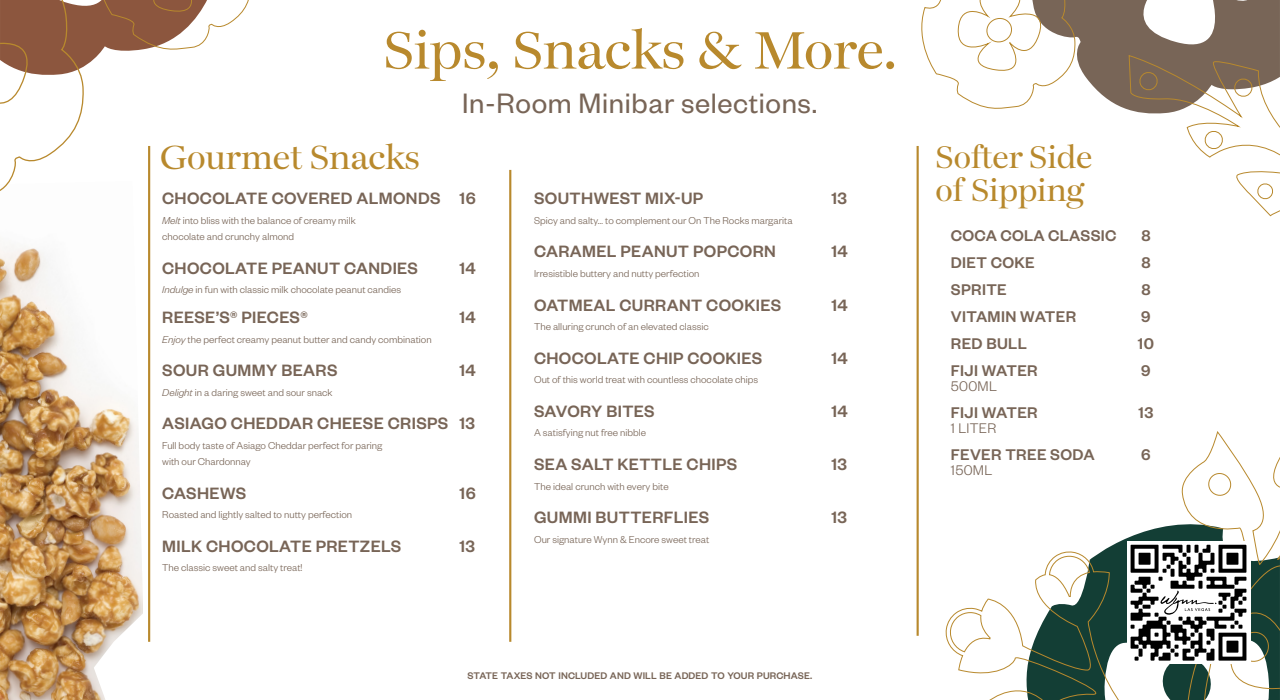
<style>
.page{position:relative;width:1280px;height:700px;background:#fff}
.page>*{position:absolute;margin:0;border:0;box-sizing:border-box;transform-origin:0 0}
.t1{font:51.8px "Monday";color:#b8892d}
.t2{font:33px "Monday";color:#b8892d}
.t3{font:30.8px "Founders Grotesk";letter-spacing:.02em;color:#786557}
.t4{font:30.8px/32.4px "Monday";color:#b8892d}
.t5{font:500 18px "Founders Grotesk";letter-spacing:.02em;color:#786557}
.t6{font:500 17px "Founders Grotesk";letter-spacing:.02em;color:#786557}
.t7{font:300 15.3px "Founders Grotesk";letter-spacing:.02em;color:#786557}
.t8{font:300 11px/16.2px "Founders Grotesk";color:#786557}
.t9{font:500 10.5px "Founders Grotesk";letter-spacing:.01em;color:#786557}
.s1{font-style:italic}
</style>
<div class="page">
<img style="left:0;top:245px;width:143px;height:455px">
<svg style="left:921px;top:0;width:359px;height:110px"></svg>
<svg style="left:0;top:0;width:249px;height:206px"></svg>
<svg style="left:945px;top:431px;width:335px;height:269px"></svg>
<svg style="left:1128px;top:22px;width:152px;height:195px"></svg>
<hr style="left:148px;top:146px;width:2px;height:496px;background:#b8892d">
<hr style="left:509px;top:170px;width:2px;height:472px;background:#b8892d">
<hr style="left:917px;top:146px;width:2px;height:490px;background:#b8892d">
<div style="left:1127px;top:541px;width:123px;height:123px;background:linear-gradient(to right,#fff,#fff)"></div>
<svg style="left:1131px;top:545px;width:115px;height:116px"></svg>
<h1 class="t1" style="left:383px;top:17px;width:515px">Sips, Snacks &amp; More.</h1>
<h3 class="t3" style="left:462px;top:84px;width:356px">In-Room Minibar selections.</h3>
<h2 class="t2" style="left:160px;top:136px;width:261px">Gourmet Snacks</h2>
<h3 class="t4" style="left:936px;top:142px;width:158px">Softer Side of Sipping</h3>
<h3 class="t6" style="left:951px;top:225px;width:167px">COCA COLA CLASSIC</h3>
<h3 class="t6" style="left:1141px;top:225px;width:11px">8</h3>
<h3 class="t6" style="left:951px;top:252px;width:85px">DIET COKE</h3>
<h3 class="t6" style="left:1141px;top:252px;width:11px">8</h3>
<h3 class="t6" style="left:951px;top:279px;width:57px">SPRITE</h3>
<h3 class="t6" style="left:1141px;top:279px;width:11px">8</h3>
<h3 class="t6" style="left:951px;top:306px;width:127px">VITAMIN WATER</h3>
<h3 class="t6" style="left:1141px;top:306px;width:11px">9</h3>
<h3 class="t6" style="left:951px;top:333px;width:78px">RED BULL</h3>
<h3 class="t6" style="left:1138px;top:333px;width:18px">10</h3>
<h3 class="t6" style="left:951px;top:360px;width:88px">FIJI WATER</h3>
<h3 class="t6" style="left:1141px;top:360px;width:11px">9</h3>
<h3 class="t7" style="left:951px;top:377px;width:48px">500ML</h3>
<h3 class="t6" style="left:951px;top:402px;width:88px">FIJI WATER</h3>
<h3 class="t6" style="left:1139px;top:402px;width:16px">13</h3>
<h3 class="t7" style="left:951px;top:419px;width:47px">1 LITER</h3>
<h3 class="t6" style="left:951px;top:444px;width:145px">FEVER TREE SODA</h3>
<h3 class="t6" style="left:1141px;top:444px;width:11px">6</h3>
<h3 class="t7" style="left:951px;top:461px;width:43px">150ML</h3>
<h3 class="t5" style="left:162px;top:187px;width:315px">CHOCOLATE COVERED ALMONDS 16</h3>
<p class="t8" style="left:162px;top:212px;width:195px"><span class="s1">Melt</span> into bliss with the balance of creamy milk chocolate and crunchy almond</p>
<h3 class="t5" style="left:162px;top:257px;width:257px">CHOCOLATE PEANUT CANDIES</h3>
<h3 class="t5" style="left:460px;top:257px;width:18px">14</h3>
<p class="t8" style="left:162px;top:281px;width:241px"><span class="s1">Indulge</span> in fun with classic milk chocolate peanut candies</p>
<h3 class="t5" style="left:162px;top:306px;width:147px">REESE’S® PIECES®</h3>
<h3 class="t5" style="left:460px;top:306px;width:18px">14</h3>
<p class="t8" style="left:162px;top:331px;width:271px"><span class="s1">Enjoy</span> the perfect creamy peanut butter and candy combination</p>
<h3 class="t5" style="left:162px;top:359px;width:177px">SOUR GUMMY BEARS</h3>
<h3 class="t5" style="left:460px;top:359px;width:18px">14</h3>
<p class="t8" style="left:162px;top:384px;width:172px"><span class="s1">Delight</span> in a daring sweet and sour snack</p>
<h3 class="t5" style="left:162px;top:412px;width:314px">ASIAGO CHEDDAR CHEESE CRISPS 13</h3>
<p class="t8" style="left:162px;top:437px;width:222px">Full body taste of Asiago Cheddar perfect for paring with our Chardonnay</p>
<h3 class="t5" style="left:162px;top:482px;width:86px">CASHEWS</h3>
<h3 class="t5" style="left:460px;top:482px;width:18px">16</h3>
<p class="t8" style="left:162px;top:506px;width:192px">Roasted and lightly salted to nutty perfection</p>
<h3 class="t5" style="left:162px;top:535px;width:241px">MILK CHOCOLATE PRETZELS</h3>
<h3 class="t5" style="left:460px;top:535px;width:17px">13</h3>
<p class="t8" style="left:162px;top:559px;width:142px">The classic sweet and salty treat!</p>
<h3 class="t5" style="left:534px;top:187px;width:171px">SOUTHWEST MIX-UP</h3>
<h3 class="t5" style="left:831px;top:187px;width:17px">13</h3>
<p class="t8" style="left:534px;top:212px;width:260px">Spicy and salty… to complement our On The Rocks margarita</p>
<h3 class="t5" style="left:534px;top:240px;width:243px">CARAMEL PEANUT POPCORN</h3>
<h3 class="t5" style="left:831px;top:240px;width:18px">14</h3>
<p class="t8" style="left:534px;top:265px;width:167px">Irresistible buttery and nutty perfection</p>
<h3 class="t5" style="left:534px;top:294px;width:249px">OATMEAL CURRANT COOKIES</h3>
<h3 class="t5" style="left:831px;top:294px;width:18px">14</h3>
<p class="t8" style="left:534px;top:318px;width:176px">The alluring crunch of an elevated classic</p>
<h3 class="t5" style="left:534px;top:347px;width:230px">CHOCOLATE CHIP COOKIES</h3>
<h3 class="t5" style="left:831px;top:347px;width:18px">14</h3>
<p class="t8" style="left:534px;top:371px;width:226px">Out of this world treat with countless chocolate chips</p>
<h3 class="t5" style="left:534px;top:400px;width:122px">SAVORY BITES</h3>
<h3 class="t5" style="left:831px;top:400px;width:18px">14</h3>
<p class="t8" style="left:534px;top:424px;width:113px">A satisfying nut free nibble</p>
<h3 class="t5" style="left:534px;top:453px;width:205px">SEA SALT KETTLE CHIPS</h3>
<h3 class="t5" style="left:831px;top:453px;width:17px">13</h3>
<p class="t8" style="left:534px;top:477px;width:136px">The ideal crunch with every bite</p>
<h3 class="t5" style="left:534px;top:506px;width:177px">GUMMI BUTTERFLIES</h3>
<h3 class="t5" style="left:831px;top:506px;width:17px">13</h3>
<p class="t8" style="left:534px;top:530px;width:177px">Our signature Wynn &amp; Encore sweet treat</p>
<p class="t9" style="left:468px;top:669px;width:346px">STATE TAXES NOT INCLUDED AND WILL BE ADDED TO YOUR PURCHASE.</p>
</div>
